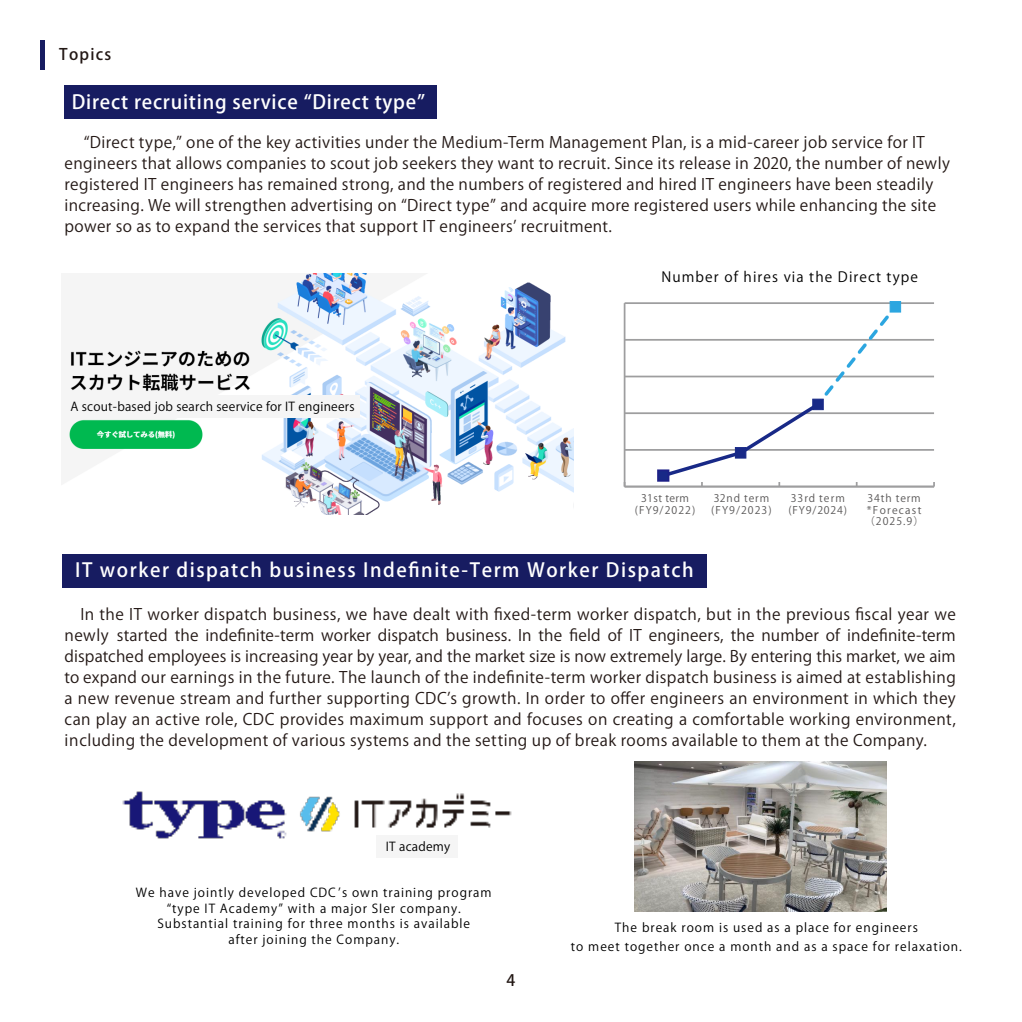
<style>
.page{position:relative;width:1022px;height:1022px;background:#fff}
.page>*{position:absolute;margin:0;border:0;box-sizing:border-box;transform-origin:0 0}
.t1{font:500 19.25px "Koz Go Pro";letter-spacing:.08em;color:#fff}
.t2{font:500 19.25px "Koz Go Pro";letter-spacing:.04em;color:#fff}
.t3{font:15.75px/21px "Koz Go Pro";letter-spacing:.025em;color:#231815}
.t4{font:500 15.75px "Koz Go Pro";letter-spacing:.08em;color:#231815}
.t5{font:14px "Koz Go Pro";letter-spacing:.08em;color:#000}
.t6{font:12.25px/15.8px "Koz Go Pro";letter-spacing:.08em;color:#000;text-align:center}
.t7{font:12.25px "Koz Go Pr 6 N";letter-spacing:.02em;color:#000}
.t8{font:10.5px/11.4px "Koz Go Pr 6 N";letter-spacing:.08em;color:#595757}
.t9{font:10.5px/11.4px "Koz Go Pr 6 N";letter-spacing:.1em;color:#595757;text-align:center}
.t10{font:10.5px/11.4px "Koz Go Pr 6 N";letter-spacing:.04em;color:#595757;text-align:center}
</style>
<div class="page">
<div style="left:64px;top:85px;width:373px;height:34px;background:#171c61"></div>
<div style="left:40px;top:40px;width:5px;height:29px;background:#171c61"></div>
<div style="left:62px;top:554px;width:645px;height:33px;background:#171c61"></div>
<img style="left:69px;top:273px;width:504px;height:242px">
<hr style="left:624px;top:303px;width:1px;height:184px;background:#9e9e9f">
<hr style="left:625px;top:486px;width:309px;height:1px;background:#9e9e9f">
<hr style="left:625px;top:449px;width:309px;height:2px;background:#9e9e9f">
<hr style="left:625px;top:412px;width:309px;height:2px;background:#9e9e9f">
<hr style="left:625px;top:376px;width:309px;height:1px;background:#9e9e9f">
<hr style="left:625px;top:339px;width:309px;height:2px;background:#9e9e9f">
<hr style="left:625px;top:302px;width:309px;height:2px;background:#9e9e9f">
<svg style="left:659px;top:302px;width:241px;height:184px"></svg>
<div style="left:657px;top:469px;width:12px;height:13px;background:#182987;border:2px solid #1d2087"></div>
<div style="left:735px;top:447px;width:11px;height:11px;background:#182987"></div>
<div style="left:812px;top:399px;width:12px;height:11px;background:#182987;border:1px solid #182987"></div>
<div style="left:890px;top:301px;width:11px;height:11px;background:#2ca6e0"></div>
<img style="left:634px;top:762px;width:252px;height:149px">
<img style="left:122px;top:791px;width:390px;height:48px">
<div style="left:61px;top:395px;width:299px;height:23px;background:#f5f5f5"></div>
<div style="left:377px;top:835px;width:81px;height:23px;background:#f5f5f5"></div>
<p class="t4" style="left:59px;top:44px;width:54px">Topics</p>
<p class="t2" style="left:72px;top:90px;width:355px">Direct recruiting service “Direct type”</p>
<p class="t3" style="left:64px;top:132px;width:887px;text-indent:19px">“Direct type,” one of the key activities under the Medium-Term Management Plan, is a mid-career job service for IT engineers that allows companies to scout job seekers they want to recruit. Since its release in 2020, the number of newly registered IT engineers has remained strong, and the numbers of registered and hired IT engineers have been steadily increasing. We will strengthen advertising on “Direct type” and acquire more registered users while enhancing the site power so as to expand the services that support IT engineersʼ recruitment.</p>
<p class="t7" style="left:70px;top:400px;width:286px">A scout-based job search seervice for IT engineers</p>
<p class="t5" style="left:661px;top:268px;width:258px">Number of hires via the Direct type</p>
<p class="t10" style="left:635px;top:493px;width:62px">31st term (FY9/2022)</p>
<p class="t8" style="left:788px;top:493px;width:60px">33rd term (FY9/2024)</p>
<p class="t8" style="left:711px;top:493px;width:62px">32nd term (FY9/2023)</p>
<p class="t9" style="left:864px;top:493px;width:61px">34th term *Forecast（2025.9）</p>
<p class="t1" style="left:75px;top:558px;width:620px">IT worker dispatch business Indefinite-Term Worker Dispatch</p>
<p class="t3" style="left:64px;top:604px;width:893px;text-align:justify;text-indent:16px">In the IT worker dispatch business, we have dealt with fixed-term worker dispatch, but in the previous fiscal year we newly started the indefinite-term worker dispatch business. In the field of IT engineers, the number of indefinite-term dispatched employees is increasing year by year, and the market size is now extremely large. By entering this market, we aim to expand our earnings in the future. The launch of the indefinite-term worker dispatch business is aimed at establishing a new revenue stream and further supporting CDCʼs growth. In order to offer engineers an environment in which they can play an active role, CDC provides maximum support and focuses on creating a comfortable working environment, including the development of various systems and the setting up of break rooms available to them at the Company.</p>
<p class="t7" style="left:386px;top:840px;width:66px">IT academy</p>
<p class="t6" style="left:136px;top:885px;width:357px">We have jointly developed CDCʼs own training program “type IT Academy” with a major SIer company.<br>Substantial training for three months is available<br>after joining the Company.</p>
<p class="t4" style="left:507px;top:970px;width:10px">4</p>
<p class="t6" style="left:571px;top:918px;width:392px;line-height:19.2px">The break room is used as a place for engineers<br>to meet together once a month and as a space for relaxation.</p>
</div>
